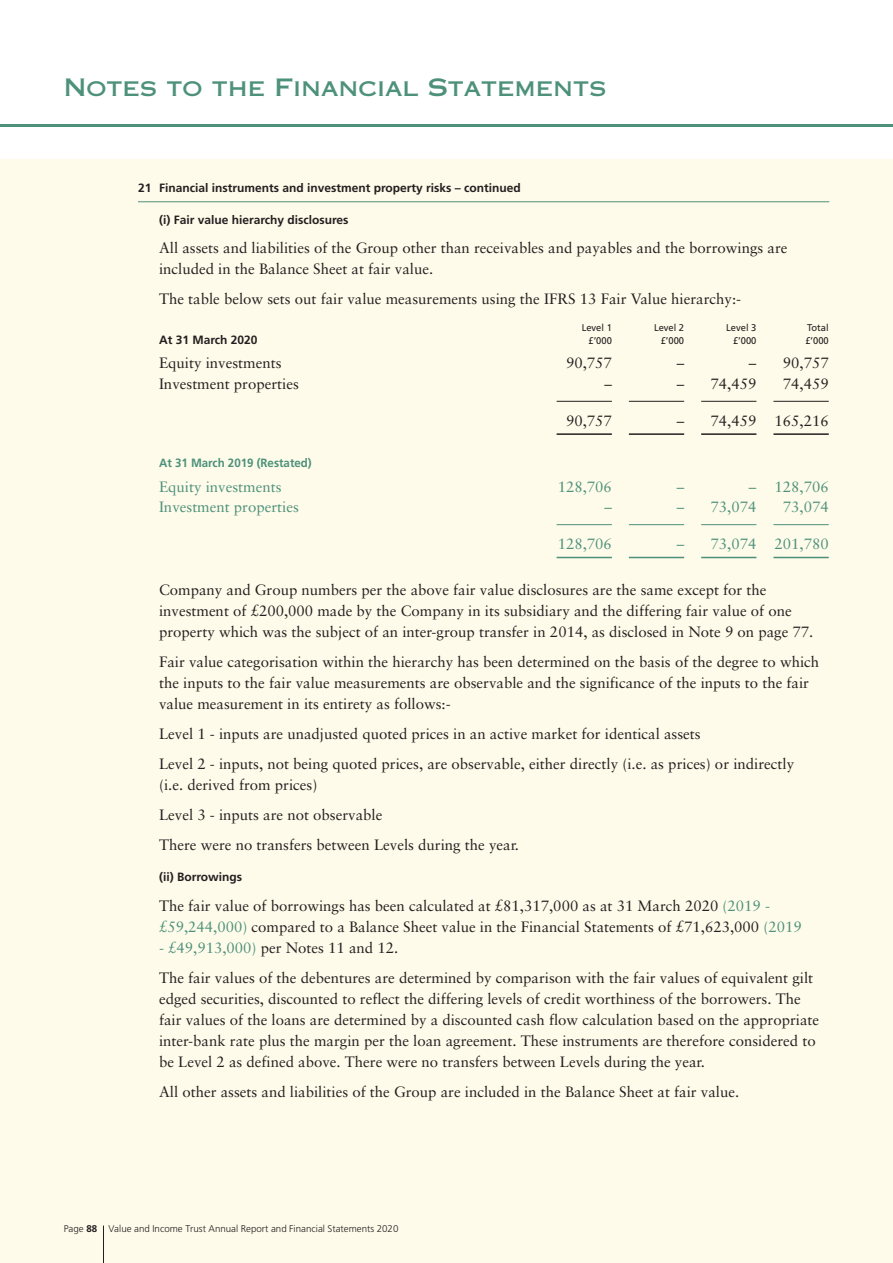
<style>
.page{position:relative;width:893px;height:1263px;background:#fff}
.page>*{position:absolute;margin:0;border:0;box-sizing:border-box;transform-origin:0 0}
.t1{font:24px "Copperplate Gothic Std 31 AB";color:#4d917a}
.t2{font:15px/21px "Sabon";color:#231f20}
.t3{font:15px "Sabon";color:#4d917a}
.t4{font:700 12px "Frutiger LT Std";color:#231f20}
.t5{font:700 12px "Frutiger LT Std";color:#4d917a;scale:.96 1}
.t6{font:300 9.75px "Frutiger LT Std";color:#231f20}
.t7{font:9.75px/13.5px "Frutiger LT Std";color:#231f20;text-align:right;scale:.96 1}
.s1{color:#4d917a}
.s2{font-weight:700}
</style>
<div class="page">
<div style="left:0;top:159px;width:893px;height:1104px;background:#fefbea"></div>
<hr style="left:0;top:124px;width:893px;height:3px;background:#4d917a">
<hr style="left:103px;top:1225px;width:1px;height:38px;background:#231f20">
<hr style="left:138px;top:201px;width:691px;height:1px;background:#4d917a">
<hr style="left:557px;top:401px;width:55px;height:1px;background:#231f20">
<hr style="left:557px;top:433px;width:55px;height:2px;background:#231f20">
<hr style="left:629px;top:401px;width:55px;height:1px;background:#231f20">
<hr style="left:629px;top:433px;width:55px;height:2px;background:#231f20">
<hr style="left:701px;top:401px;width:55px;height:1px;background:#231f20">
<hr style="left:701px;top:433px;width:55px;height:2px;background:#231f20">
<hr style="left:773px;top:401px;width:56px;height:1px;background:#231f20">
<hr style="left:773px;top:433px;width:56px;height:2px;background:#231f20">
<hr style="left:557px;top:524px;width:55px;height:1px;background:#4d917a">
<hr style="left:557px;top:557px;width:55px;height:1px;background:#4d917a">
<hr style="left:629px;top:524px;width:55px;height:1px;background:#4d917a">
<hr style="left:629px;top:557px;width:55px;height:1px;background:#4d917a">
<hr style="left:701px;top:524px;width:55px;height:1px;background:#4d917a">
<hr style="left:701px;top:557px;width:55px;height:1px;background:#4d917a">
<hr style="left:773px;top:524px;width:56px;height:1px;background:#4d917a">
<hr style="left:773px;top:557px;width:56px;height:1px;background:#4d917a">
<h1 class="t1" style="left:64px;top:73px;width:544px">Notes to the Financial Statements</h1>
<p class="t4" style="left:138px;top:182px;width:384px">21 Financial instruments and investment property risks – continued</p>
<p class="t4" style="left:159px;top:214px;width:191px">(i) Fair value hierarchy disclosures</p>
<p class="t2" style="left:159px;top:239px;width:630px">All assets and liabilities of the Group other than receivables and payables and the borrowings are included in the Balance Sheet at fair value.</p>
<p class="t2" style="left:159px;top:290px;width:584px">The table below sets out fair value measurements using the IFRS 13 Fair Value hierarchy:-</p>
<p class="t4" style="left:159px;top:334px;width:100px">At 31 March 2020</p>
<p class="t7" style="left:582px;top:321px;width:33px">Level 1 £’000</p>
<p class="t7" style="left:654px;top:321px;width:33px">Level 2 £’000</p>
<p class="t7" style="left:726px;top:321px;width:33px">Level 3 £’000</p>
<p class="t7" style="left:805px;top:321px;width:26px;text-align:left">Total £’000</p>
<p class="t2" style="left:159px;top:354px;width:124px">Equity investments</p>
<p class="t2" style="left:566px;top:354px;width:47px">90,757</p>
<p class="t2" style="left:677px;top:354px;width:9px">–</p>
<p class="t2" style="left:749px;top:354px;width:81px">– 90,757</p>
<p class="t2" style="left:159px;top:374px;width:141px">Investment properties</p>
<p class="t2" style="left:604px;top:374px;width:9px">–</p>
<p class="t2" style="left:677px;top:374px;width:81px">– 74,459</p>
<p class="t2" style="left:783px;top:374px;width:47px">74,459</p>
<p class="t2" style="left:566px;top:411px;width:47px">90,757</p>
<p class="t2" style="left:677px;top:411px;width:154px">– 74,459 165,216</p>
<p class="t5" style="left:159px;top:457px;width:161px">At 31 March 2019 (Restated)</p>
<p class="t3" style="left:159px;top:480px;width:124px">Equity investments</p>
<p class="t3" style="left:558px;top:480px;width:56px">128,706</p>
<p class="t3" style="left:677px;top:480px;width:9px">–</p>
<p class="t3" style="left:749px;top:480px;width:81px">– 128,706</p>
<p class="t3" style="left:159px;top:500px;width:141px">Investment properties</p>
<p class="t3" style="left:604px;top:500px;width:9px">–</p>
<p class="t3" style="left:677px;top:500px;width:81px">– 73,074</p>
<p class="t3" style="left:783px;top:500px;width:47px">73,074</p>
<p class="t3" style="left:558px;top:537px;width:56px">128,706</p>
<p class="t3" style="left:677px;top:537px;width:154px">– 73,074 201,780</p>
<p class="t2" style="left:159px;top:580px;width:656px">Company and Group numbers per the above fair value disclosures are the same except for the investment of £200,000 made by the Company in its subsidiary and the differing fair value of one property which was the subject of an inter-group transfer in 2014, as disclosed in Note 9 on page 77.</p>
<p class="t2" style="left:159px;top:652px;width:662px">Fair value categorisation within the hierarchy has been determined on the basis of the degree to which the inputs to the fair value measurements are observable and the significance of the inputs to the fair value measurement in its entirety as follows:-</p>
<p class="t2" style="left:159px;top:720px;width:637px;line-height:30px">Level 1 - inputs are unadjusted quoted prices in an active market for identical assets<br>Level 2 - inputs, not being quoted prices, are observable, either directly (i.e. as prices) or indirectly</p>
<p class="t2" style="left:159px;top:771px;width:362px;line-height:30px">(i.e. derived from prices)<br>Level 3 - inputs are not observable<br>There were no transfers between Levels during the year.</p>
<p class="t4" style="left:159px;top:871px;width:85px">(ii) Borrowings</p>
<p class="t2" style="left:159px;top:896px;width:644px">The fair value of borrowings has been calculated at £81,317,000 as at 31 March 2020 <span class="s1">(2019 - £59,244,000)</span> compared to a Balance Sheet value in the Financial Statements of £71,623,000 <span class="s1">(2019</span></p>
<p class="t2" style="left:159px;top:934px;width:656px;line-height:30px"><span class="s1">- £49,913,000)</span> per Notes 11 and 12.<br>The fair values of the debentures are determined by comparison with the fair values of equivalent gilt</p>
<p class="t2" style="left:159px;top:989px;width:662px">edged securities, discounted to reflect the differing levels of credit worthiness of the borrowers. The fair values of the loans are determined by a discounted cash flow calculation based on the appropriate inter-bank rate plus the margin per the loan agreement. These instruments are therefore considered to be Level 2 as defined above. There were no transfers between Levels during the year.</p>
<p class="t2" style="left:159px;top:1082px;width:582px">All other assets and liabilities of the Group are included in the Balance Sheet at fair value.</p>
<p class="t6" style="left:64px;top:1224px;width:336px">Page <span class="s2">88</span> Value and Income Trust Annual Report and Financial Statements 2020</p>
</div>
